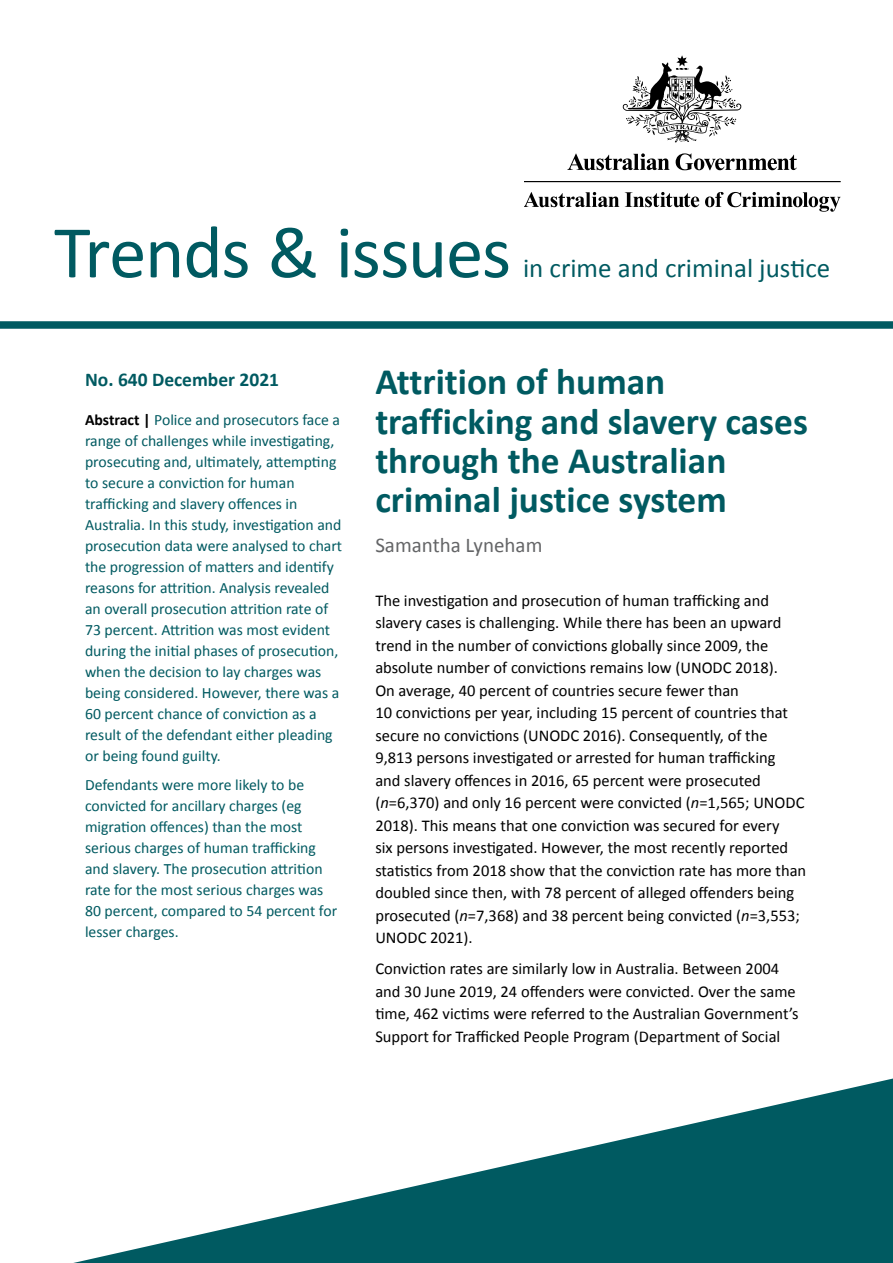
<style>
.page{position:relative;width:893px;height:1263px;background:#fff}
.page>*{position:absolute;margin:0;border:0;box-sizing:border-box;transform-origin:0 0}
.t1{font:75px "Calibri";letter-spacing:-.02em;color:#005a61}
.t2{font:700 37.5px/39px "Calibri";color:#005a61}
.t3{font:27px "Calibri";color:#005a61}
.t4{font:21px "Calibri";color:#646567}
.t5{font:700 19.5px "Calibri";color:#005a61}
.t6{font:16.5px/22.5px "Calibri";color:#000}
.t7{font:15.75px/21px "Calibri";color:#005a61}
.s1{font-weight:700;color:#000}
.s2{font-style:italic}
</style>
<div class="page">
<div style="left:0;top:321px;width:893px;height:8px;background:#005a61"></div>
<svg style="left:73px;top:1078px;width:820px;height:185px"></svg>
<svg style="left:567px;top:153px;width:103px;height:17px"></svg>
<svg style="left:676px;top:153px;width:121px;height:17px"></svg>
<svg style="left:623px;top:55px;width:118px;height:87px"></svg>
<hr style="left:525px;top:181px;width:316px;height:1px;background:#000">
<svg style="left:525px;top:192px;width:94px;height:15px"></svg>
<svg style="left:625px;top:192px;width:74px;height:15px"></svg>
<svg style="left:705px;top:192px;width:136px;height:20px"></svg>
<h1 class="t1" style="left:54px;top:205px;width:459px">Trends &amp; issues</h1>
<h3 class="t3" style="left:523px;top:251px;width:309px">in crime and criminal justice</h3>
<p class="t5" style="left:85px;top:367px;width:196px">No. 640 December 2021</p>
<p class="t7" style="left:85px;top:409px;width:259px"><span class="s1">Abstract |</span> Police and prosecutors face a range of challenges while investigating, prosecuting and, ultimately, attempting to secure a conviction for human trafficking and slavery offences in Australia. In this study, investigation and prosecution data were analysed to chart the progression of matters and identify reasons for attrition. Analysis revealed an overall prosecution attrition rate of 73 percent. Attrition was most evident during the initial phases of prosecution, when the decision to lay charges was being considered. However, there was a 60 percent chance of conviction as a result of the defendant either pleading or being found guilty.</p>
<p class="t7" style="left:85px;top:775px;width:254px">Defendants were more likely to be convicted for ancillary charges (eg migration offences) than the most serious charges of human trafficking and slavery. The prosecution attrition rate for the most serious charges was 80 percent, compared to 54 percent for lesser charges.</p>
<h2 class="t2" style="left:375px;top:362px;width:434px">Attrition of human trafficking and slavery cases through the Australian criminal justice system</h2>
<p class="t4" style="left:375px;top:531px;width:169px">Samantha Lyneham</p>
<p class="t6" style="left:375px;top:589px;width:432px">The investigation and prosecution of human trafficking and slavery cases is challenging. While there has been an upward trend in the number of convictions globally since 2009, the absolute number of convictions remains low (UNODC 2018).<br>On average, 40 percent of countries secure fewer than<br>10 convictions per year, including 15 percent of countries that secure no convictions (UNODC 2016). Consequently, of the 9,813 persons investigated or arrested for human trafficking<br>and slavery offences in 2016, 65 percent were prosecuted (<span class="s2">n</span>=6,370) and only 16 percent were convicted (<span class="s2">n</span>=1,565; UNODC 2018). This means that one conviction was secured for every<br>six persons investigated. However, the most recently reported statistics from 2018 show that the conviction rate has more than doubled since then, with 78 percent of alleged offenders being prosecuted (<span class="s2">n</span>=7,368) and 38 percent being convicted (<span class="s2">n</span>=3,553; UNODC 2021).</p>
<p class="t6" style="left:375px;top:957px;width:425px">Conviction rates are similarly low in Australia. Between 2004 and 30 June 2019, 24 offenders were convicted. Over the same time, 462 victims were referred to the Australian Government’s Support for Trafficked People Program (Department of Social</p>
</div>
